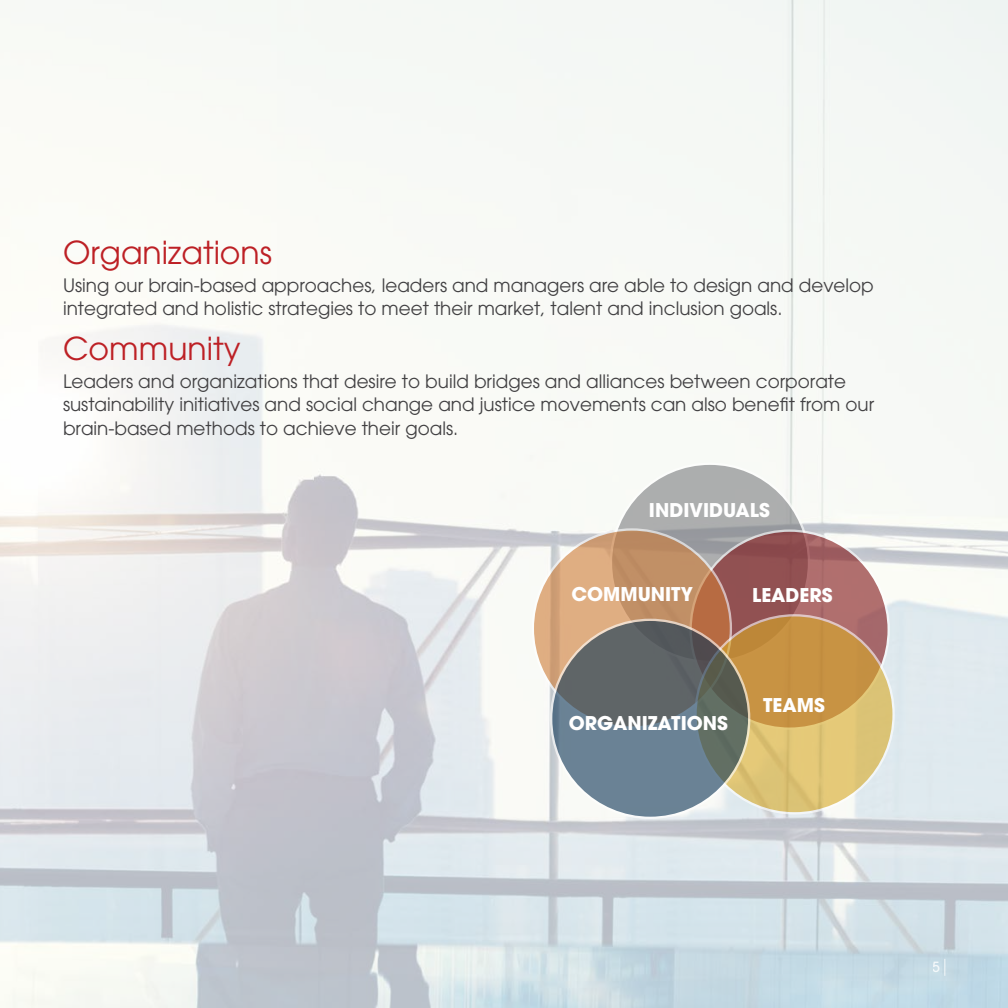
<style>
.page{position:relative;width:1008px;height:1008px;background:#fff}
.page>*{position:absolute;margin:0;border:0;box-sizing:border-box;transform-origin:0 0}
.t1{font:31.5px "Avant Garde";color:#bd2025}
.t2{font:700 18.9px "Avant Garde";color:#fff}
.t3{font:18.38px/22.8px "Avant Garde";color:#414042}
.t4{font:500 14px "Avant Garde";color:#fff}
</style>
<div class="page">
<img style="left:0;top:0;width:1008px;height:1008px">
<svg style="left:611px;top:464px;width:198px;height:198px;background:#abadad"></svg>
<svg style="left:691px;top:531px;width:198px;height:198px;background:#a06162"></svg>
<svg style="left:533px;top:529px;width:198px;height:199px;background:#cd9b72"></svg>
<svg style="left:696px;top:615px;width:198px;height:198px;background:#d3ac5f"></svg>
<svg style="left:551px;top:620px;width:198px;height:198px;background:#65737a"></svg>
<svg style="left:944px;top:959px;width:1px;height:17px"></svg>
<h1 class="t1" style="left:63px;top:234px;width:211px">Organizations</h1>
<p class="t3" style="left:63px;top:274px;width:812px">Using our brain-based approaches, leaders and managers are able to design and develop integrated and holistic strategies to meet their market, talent and inclusion goals.</p>
<h1 class="t1" style="left:63px;top:330px;width:179px">Community</h1>
<p class="t3" style="left:63px;top:370px;width:813px">Leaders and organizations that desire to build bridges and alliances between corporate sustainability initiatives and social change and justice movements can also benefit from our</p>
<p class="t3" style="left:63px;top:417px;width:397px">brain-based methods to achieve their goals.</p>
<p class="t2" style="left:649px;top:498px;width:122px">INDIVIDUALS</p>
<p class="t2" style="left:571px;top:582px;width:123px">COMMUNITY</p>
<p class="t2" style="left:752px;top:583px;width:82px">LEADERS</p>
<p class="t2" style="left:569px;top:711px;width:161px">ORGANIZATIONS</p>
<p class="t2" style="left:763px;top:693px;width:63px">TEAMS</p>
<p class="t4" style="left:933px;top:958px;width:9px">5</p>
</div>
